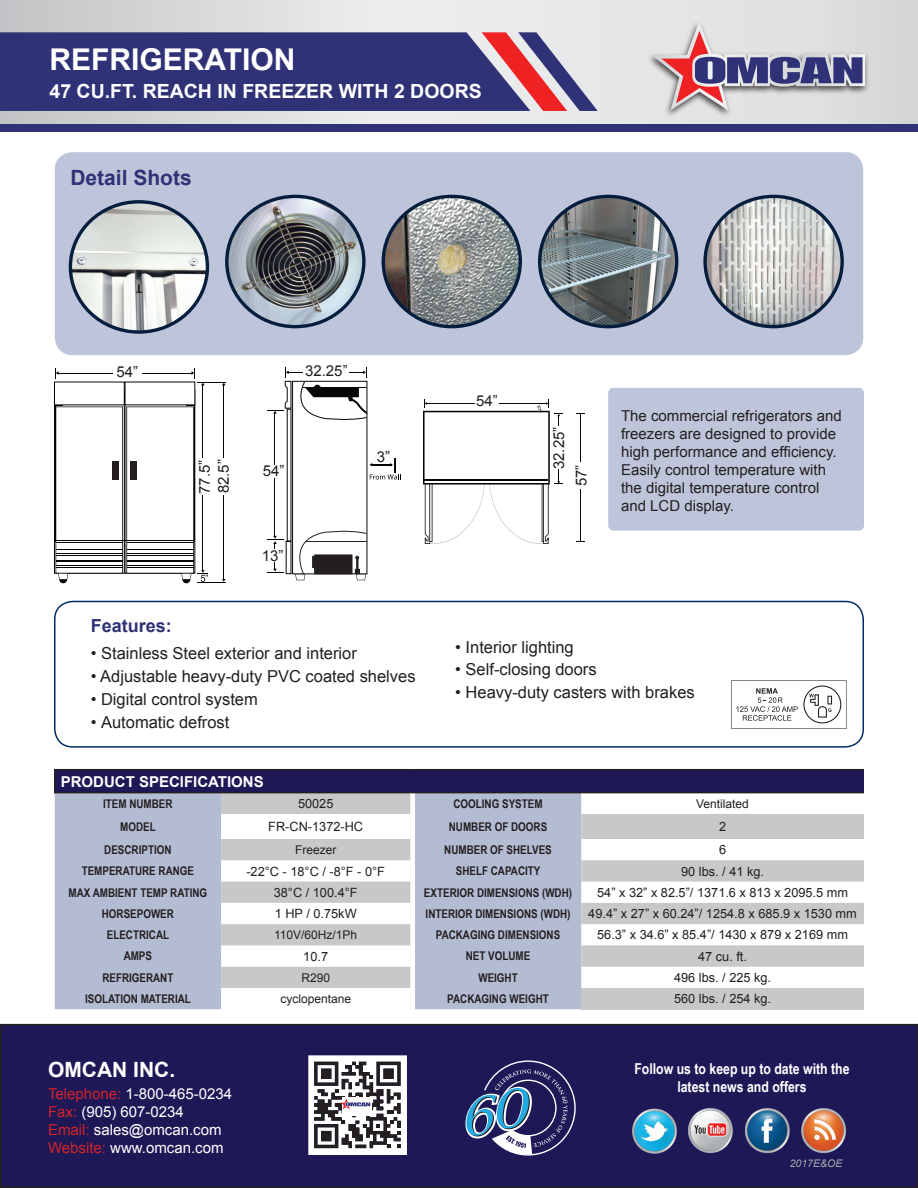
<style>
.page{position:relative;width:918px;height:1188px;background:#fff}
.page>*{position:absolute;margin:0;border:0;box-sizing:border-box;transform-origin:0 0}
.t1{font:700 30px "Arial";color:#fff}
.t2{font:700 21px "Arial";color:#fff}
.t3{font:700 21px "Arial";color:#2f3276}
.t4{font:700 19.5px "Arial";color:#fff}
.t5{font:700 18px "Arial";color:#2f3276}
.t6{font:16.5px "Arial";color:#231f20}
.t7{font:15px/18px "Arial";color:#231f20}
.t8{font:15px "Arial";color:#fff}
.t9{font:700 15px/18px "Arial Narrow";color:#fff;text-align:center}
.t10{font:700 15px "Arial";color:#fff}
.Table{font:12.75px "Arial";color:#231f20}
.t11{font:700 12px "Arial Narrow";color:#231f20}
.t12{font:12px "Arial";color:#231f20}
.t13{font:italic 10.5px "Arial";color:#a8a9ad}
.s1{color:#d1232a}
</style>
<div class="page">
<div style="left:55px;top:152px;width:808px;height:203px;background:#bec5da;border-radius:18px"></div>
<div style="left:608px;top:388px;width:256px;height:143px;background:#bec5da;border-radius:5px"></div>
<img style="left:70px;top:204px;width:137px;height:128px">
<div style="left:69px;top:200px;width:140px;height:134px;border:3px solid #061e3e;border-radius:50%"></div>
<img style="left:227px;top:196px;width:135px;height:131px">
<div style="left:225px;top:195px;width:141px;height:133px;border:3px solid #061e3e;border-radius:50%"></div>
<img style="left:540px;top:196px;width:137px;height:131px">
<div style="left:538px;top:195px;width:140px;height:133px;border:3px solid #061e3e;border-radius:50%"></div>
<img style="left:707px;top:196px;width:135px;height:131px">
<div style="left:703px;top:195px;width:141px;height:133px;border:3px solid #061e3e;border-radius:50%"></div>
<img style="left:383px;top:196px;width:137px;height:131px">
<div style="left:382px;top:195px;width:140px;height:133px;border:3px solid #061e3e;border-radius:50%"></div>
<div style="left:55px;top:770px;width:809px;height:23px;background:#1f1857"></div>
<div style="left:55px;top:793px;width:526px;height:216px;background:#b4bcd4"></div>
<svg style="left:581px;top:814px;width:283px;height:153px"></svg>
<div style="left:581px;top:988px;width:283px;height:21px;background:#c7c8ca"></div>
<hr style="left:54px;top:770px;width:2px;height:22px;background:#231f20">
<hr style="left:54px;top:769px;width:167px;height:1px;background:#231f20">
<hr style="left:221px;top:769px;width:189px;height:1px;background:#231f20">
<hr style="left:415px;top:769px;width:166px;height:1px;background:#231f20">
<hr style="left:581px;top:769px;width:283px;height:1px;background:#231f20">
<hr style="left:54px;top:792px;width:167px;height:1px;background:#231f20">
<svg style="left:221px;top:792px;width:194px;height:217px"></svg>
<hr style="left:415px;top:792px;width:166px;height:1px;background:#231f20">
<hr style="left:581px;top:792px;width:283px;height:1px;background:#231f20">
<svg style="left:731px;top:680px;width:116px;height:49px"></svg>
<div style="left:54px;top:601px;width:810px;height:147px;border:2px solid #002e64;border-radius:18px"></div>
<svg style="left:54px;top:368px;width:172px;height:215px"></svg>
<hr style="left:580px;top:414px;width:1px;height:52px;background:#060604">
<hr style="left:580px;top:476px;width:1px;height:65px;background:#060604">
<svg style="left:423px;top:400px;width:140px;height:144px"></svg>
<hr style="left:424px;top:479px;width:124px;height:2px;background:#060604">
<svg style="left:267px;top:367px;width:134px;height:213px"></svg>
<div style="left:113px;top:366px;width:29px;height:12px;background:#fff"></div>
<div style="left:199px;top:458px;width:12px;height:37px;background:#fff"></div>
<div style="left:218px;top:458px;width:12px;height:37px;background:#fff"></div>
<div style="left:553px;top:427px;width:14px;height:42px;background:#fff"></div>
<div style="left:575px;top:462px;width:12px;height:27px;background:#fff"></div>
<div style="left:376px;top:451px;width:15px;height:11px;background:#fff"></div>
<div style="left:262px;top:465px;width:24px;height:13px;background:#fff"></div>
<div style="left:303px;top:365px;width:46px;height:12px;background:#fff"></div>
<div style="left:475px;top:395px;width:24px;height:13px;background:#fff"></div>
<div style="left:262px;top:550px;width:22px;height:12px;background:#fff"></div>
<div style="left:130px;top:461px;width:7px;height:19px;background:#231f20"></div>
<div style="left:112px;top:461px;width:7px;height:19px;background:#231f20"></div>
<div style="left:1px;top:1025px;width:916px;height:162px;background:#1f1857"></div>
<div style="left:0;top:1024px;width:918px;height:164px;border:2px solid #231f20"></div>
<img style="left:632px;top:1108px;width:214px;height:46px">
<svg style="left:465px;top:1060px;width:111px;height:96px"></svg>
<svg style="left:308px;top:1055px;width:98px;height:100px;background:#a9a7aa"></svg>
<svg style="left:0;top:0;width:918px;height:124px;background:#dedfe1"></svg>
<svg style="left:0;top:32px;width:598px;height:79px;background:#49437e"></svg>
<div style="left:0;top:124px;width:918px;height:7px;background:#2f3276"></div>
<div style="left:646px;top:20px;width:224px;height:99px;background:#231f20;opacity:.8"></div>
<svg style="left:652px;top:22px;width:213px;height:88px;background:#b9afbd"></svg>
<p class="t1" style="left:50px;top:39px;width:248px">REFRIGERATION</p>
<p class="t4" style="left:50px;top:78px;width:434px">47 CU.FT. REACH IN FREEZER WITH 2 DOORS</p>
<p class="t3" style="left:70px;top:164px;width:123px">Detail Shots</p>
<p class="t7" style="left:117px;top:363px;width:23px">54”</p>
<p class="t7" style="left:196px;top:494px;width:36px;rotate:-90deg">77.5”</p>
<p class="t7" style="left:215px;top:493px;width:36px;rotate:-90deg">82.5”</p>
<p class="t7" style="left:305px;top:362px;width:44px">32.25”</p>
<p class="t7" style="left:263px;top:462px;width:23px">54”</p>
<p class="t7" style="left:262px;top:547px;width:23px">13”</p>
<p class="t7" style="left:377px;top:448px;width:15px">3”</p>
<p class="t5" style="left:91px;top:614px;width:83px">Features:</p>
<p class="t6" style="left:91px;top:643px;width:268px">• Stainless Steel exterior and interior</p>
<p class="t6" style="left:91px;top:665px;width:326px">• Adjustable heavy-duty PVC coated shelves</p>
<p class="t6" style="left:91px;top:688px;width:169px">• Digital control system</p>
<p class="t6" style="left:91px;top:711px;width:140px">• Automatic defrost</p>
<p class="t7" style="left:476px;top:392px;width:23px">54”</p>
<p class="t7" style="left:550px;top:469px;width:44px;rotate:-90deg">32.25”</p>
<p class="t7" style="left:572px;top:486px;width:23px;rotate:-90deg">57”</p>
<p class="t7" style="left:621px;top:407px;width:222px">The commercial refrigerators and freezers are designed to provide high performance and efficiency.<br>Easily control temperature with the digital temperature control and LCD display.</p>
<p class="t6" style="left:455px;top:636px;width:120px">• Interior lighting</p>
<p class="t6" style="left:455px;top:659px;width:143px">• Self-closing doors</p>
<p class="t6" style="left:455px;top:682px;width:241px">• Heavy-duty casters with brakes</p>
<p class="t10" style="left:61px;top:771px;width:205px">PRODUCT SPECIFICATIONS</p>
<p class="t11" style="left:103px;top:794px;width:71px">ITEM NUMBER</p>
<p class="Table" style="left:298px;top:795px;width:37px">50025</p>
<p class="t11" style="left:453px;top:794px;width:91px">COOLING SYSTEM</p>
<p class="t12" style="left:696px;top:796px;width:54px">Ventilated</p>
<p class="t11" style="left:120px;top:818px;width:37px">MODEL</p>
<p class="Table" style="left:268px;top:818px;width:96px">FR-CN-1372-HC</p>
<p class="t11" style="left:449px;top:818px;width:100px">NUMBER OF DOORS</p>
<p class="Table" style="left:719px;top:818px;width:9px">2</p>
<p class="t11" style="left:104px;top:841px;width:69px">DESCRIPTION</p>
<p class="t12" style="left:295px;top:842px;width:43px">Freezer</p>
<p class="t11" style="left:444px;top:841px;width:109px">NUMBER OF SHELVES</p>
<p class="Table" style="left:719px;top:841px;width:9px">6</p>
<p class="t11" style="left:82px;top:862px;width:114px">TEMPERATURE RANGE</p>
<p class="Table" style="left:246px;top:863px;width:140px">-22°C - 18°C / -8°F - 0°F</p>
<p class="t11" style="left:456px;top:862px;width:86px">SHELF CAPACITY</p>
<p class="Table" style="left:681px;top:863px;width:84px">90 lbs. / 41 kg.</p>
<p class="t11" style="left:69px;top:883px;width:140px">MAX AMBIENT TEMP RATING</p>
<p class="Table" style="left:274px;top:884px;width:85px">38°C / 100.4°F</p>
<p class="t11" style="left:424px;top:883px;width:150px">EXTERIOR DIMENSIONS (WDH)</p>
<p class="Table" style="left:597px;top:884px;width:252px">54” x 32” x 82.5”/ 1371.6 x 813 x 2095.5 mm</p>
<p class="t11" style="left:102px;top:905px;width:74px">HORSEPOWER</p>
<p class="Table" style="left:275px;top:905px;width:83px">1 HP / 0.75kW</p>
<p class="t11" style="left:426px;top:905px;width:146px">INTERIOR DIMENSIONS (WDH)</p>
<p class="Table" style="left:588px;top:905px;width:270px">49.4” x 27” x 60.24”/ 1254.8 x 685.9 x 1530 mm</p>
<p class="t11" style="left:107px;top:926px;width:64px">ELECTRICAL</p>
<p class="t12" style="left:274px;top:927px;width:85px">110V/60Hz/1Ph</p>
<p class="t11" style="left:436px;top:926px;width:126px">PACKAGING DIMENSIONS</p>
<p class="Table" style="left:597px;top:927px;width:252px">56.3” x 34.6” x 85.4”/ 1430 x 879 x 2169 mm</p>
<p class="t11" style="left:124px;top:947px;width:30px">AMPS</p>
<p class="Table" style="left:303px;top:948px;width:26px">10.7</p>
<p class="t11" style="left:466px;top:947px;width:66px">NET VOLUME</p>
<p class="Table" style="left:698px;top:948px;width:50px">47 cu. ft.</p>
<p class="t11" style="left:102px;top:968px;width:73px">REFRIGERANT</p>
<p class="t12" style="left:301px;top:970px;width:30px">R290</p>
<p class="t11" style="left:478px;top:968px;width:41px">WEIGHT</p>
<p class="Table" style="left:674px;top:969px;width:99px">496 lbs. / 225 kg.</p>
<p class="t11" style="left:85px;top:990px;width:107px">ISOLATION MATERIAL</p>
<p class="t12" style="left:280px;top:991px;width:72px">cyclopentane</p>
<p class="t11" style="left:447px;top:990px;width:103px">PACKAGING WEIGHT</p>
<p class="Table" style="left:674px;top:990px;width:99px">560 lbs. / 254 kg.</p>
<p class="t2" style="left:48px;top:1042px;width:129px">OMCAN INC.</p>
<p class="t8" style="left:48px;top:1084px;width:186px"><span class="s1">Telephone:</span> 1-800-465-0234</p>
<p class="t8" style="left:48px;top:1102px;width:137px"><span class="s1">Fax:</span> (905) 607-0234</p>
<p class="t8" style="left:48px;top:1120px;width:175px"><span class="s1">Email:</span> sales@omcan.com</p>
<p class="t8" style="left:48px;top:1138px;width:177px"><span class="s1">Website:</span> www.omcan.com</p>
<p class="t2" style="left:48px;top:1056px;width:129px">OMCAN INC.</p>
<p class="t9" style="left:634px;top:1059px;width:217px">Follow us to keep up to date with the latest news and offers</p>
<p class="t13" style="left:790px;top:1157px;width:54px">2017E&amp;OE</p>
</div>
